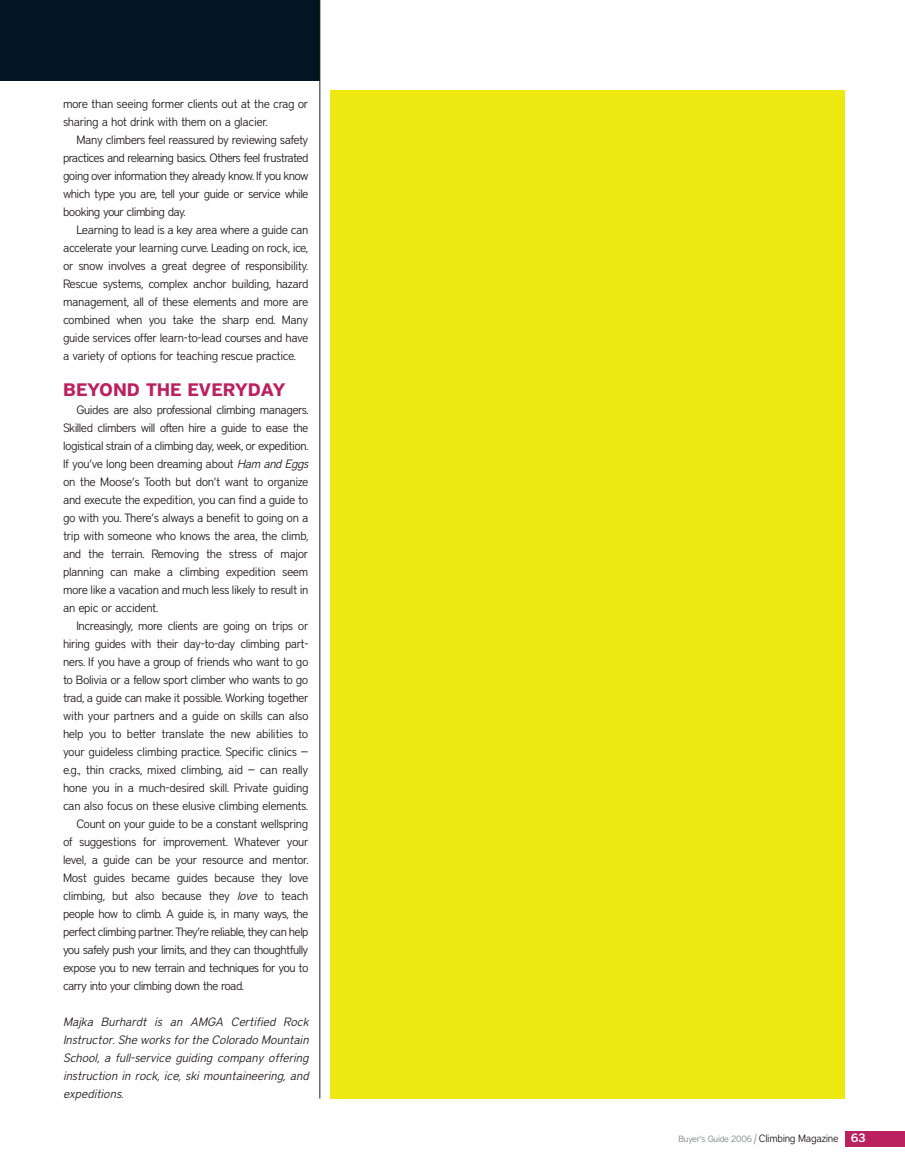
<style>
.page{position:relative;width:905px;height:1175px;background:#fff}
.page>*{position:absolute;margin:0;border:0;box-sizing:border-box;transform-origin:0 0}
.t1{font:700 18px "District";color:#bb2160}
.t2{font:300 12px/18px "District";letter-spacing:-.035em;color:#231f20}
.t3{font:italic 300 12px/18px "District";color:#231f20;text-align:justify}
.t4{font:300 9px "District";letter-spacing:-.03em;color:#808285}
.s1{font-style:italic}
.s2{font-size:10.5px}
.s3{font-size:10.5px;color:#231f20}
.s4{font-family:"District Demi";font-weight:400;font-size:12px;color:#fff}
</style>
<div class="page">
<div style="left:844px;top:1131px;width:60px;height:15px;background:#bb2160"></div>
<div style="left:0;top:0;width:320px;height:80px;background:#011622"></div>
<div style="left:331px;top:90px;width:513px;height:1008px;background:#ece810"></div>
<hr style="left:319px;top:0;width:1px;height:1098px;background:#231f20">
<p class="t2" style="left:63px;top:96px;width:247px">more than seeing former clients out at the crag or sharing a hot drink with them on a glacier.</p>
<p class="t2" style="left:63px;top:132px;width:247px;text-align:justify;text-indent:14px">Many climbers feel reassured by reviewing safety practices and relearning basics. Others feel frustrated going over information they already know. If you know which type you are, tell your guide or service while booking your climbing day.</p>
<p class="t2" style="left:63px;top:222px;width:247px;text-align:justify;text-indent:14px">Learning to lead is a key area where a guide can accelerate your learning curve. Leading on rock, ice, or snow involves a great degree of responsibility.<br>Rescue systems, complex anchor building, hazard management, all of these elements and more are combined when you take the sharp end. Many guide services offer learn-to-lead courses and have a variety of options for teaching rescue practice.</p>
<h1 class="t1" style="left:63px;top:383px;width:224px">BEYOND THE EVERYDAY</h1>
<p class="t2" style="left:63px;top:402px;width:249px;text-indent:14px">Guides are also professional climbing managers.<br>Skilled climbers will often hire a guide to ease the logistical strain of a climbing day, week, or expedition.<br>If you’ve long been dreaming about <span class="s1">Ham and Eggs </span>on the Moose’s Tooth but don’t want to organize and execute the expedition, you can find a guide to go with you. There’s always a benefit to going on a trip with someone who knows the area, the climb, and the terrain. Removing the stress of major planning can make a climbing expedition seem more like a vacation and much less likely to result in an epic or accident.</p>
<p class="t2" style="left:76px;top:618px;width:233px">Increasingly, more clients are going on trips or</p>
<p class="t2" style="left:63px;top:636px;width:247px">hiring guides with their day-to-day climbing part-</p>
<p class="t2" style="left:63px;top:654px;width:247px">ners. If you have a group of friends who want to go</p>
<p class="t2" style="left:63px;top:672px;width:247px">to Bolivia or a fellow sport climber who wants to go</p>
<p class="t2" style="left:63px;top:690px;width:247px">trad, a guide can make it possible. Working together</p>
<p class="t2" style="left:63px;top:708px;width:247px">with your partners and a guide on skills can also</p>
<p class="t2" style="left:63px;top:726px;width:247px">help you to better translate the new abilities to</p>
<p class="t2" style="left:63px;top:744px;width:247px">your guideless climbing practice. Specific clinics —</p>
<p class="t2" style="left:63px;top:762px;width:247px">e.g., thin cracks, mixed climbing, aid — can really</p>
<p class="t2" style="left:63px;top:780px;width:247px">hone you in a much-desired skill. Private guiding</p>
<p class="t2" style="left:63px;top:798px;width:247px">can also focus on these elusive climbing elements.</p>
<p class="t2" style="left:76px;top:816px;width:233px">Count on your guide to be a constant wellspring</p>
<p class="t2" style="left:63px;top:834px;width:247px">of suggestions for improvement. Whatever your</p>
<p class="t2" style="left:63px;top:852px;width:247px">level, a guide can be your resource and mentor.</p>
<p class="t2" style="left:63px;top:870px;width:247px">Most guides became guides because they love</p>
<p class="t2" style="left:63px;top:888px;width:247px">climbing, but also because they <span class="s1">love</span> to teach</p>
<p class="t2" style="left:63px;top:906px;width:247px">people how to climb. A guide is, in many ways, the</p>
<p class="t2" style="left:63px;top:924px;width:247px">perfect climbing partner. They’re reliable, they can help</p>
<p class="t2" style="left:63px;top:942px;width:247px">you safely push your limits, and they can thoughtfully</p>
<p class="t2" style="left:63px;top:960px;width:247px">expose you to new terrain and techniques for you to</p>
<p class="t2" style="left:63px;top:978px;width:182px">carry into your climbing down the road.</p>
<p class="t3" style="left:63px;top:1014px;width:249px">Majka Burhardt is an AMGA Certified Rock Instructor. She works for the Colorado Mountain School, a full-service guiding company offering instruction in rock, ice, ski mountaineering, and expeditions.</p>
<p class="t4" style="left:678px;top:1135px;width:189px">Buyer’s Guide 2006 <span class="s2">|</span> <span class="s3">Climbing Magazine</span> <span class="s4">63</span></p>
</div>
